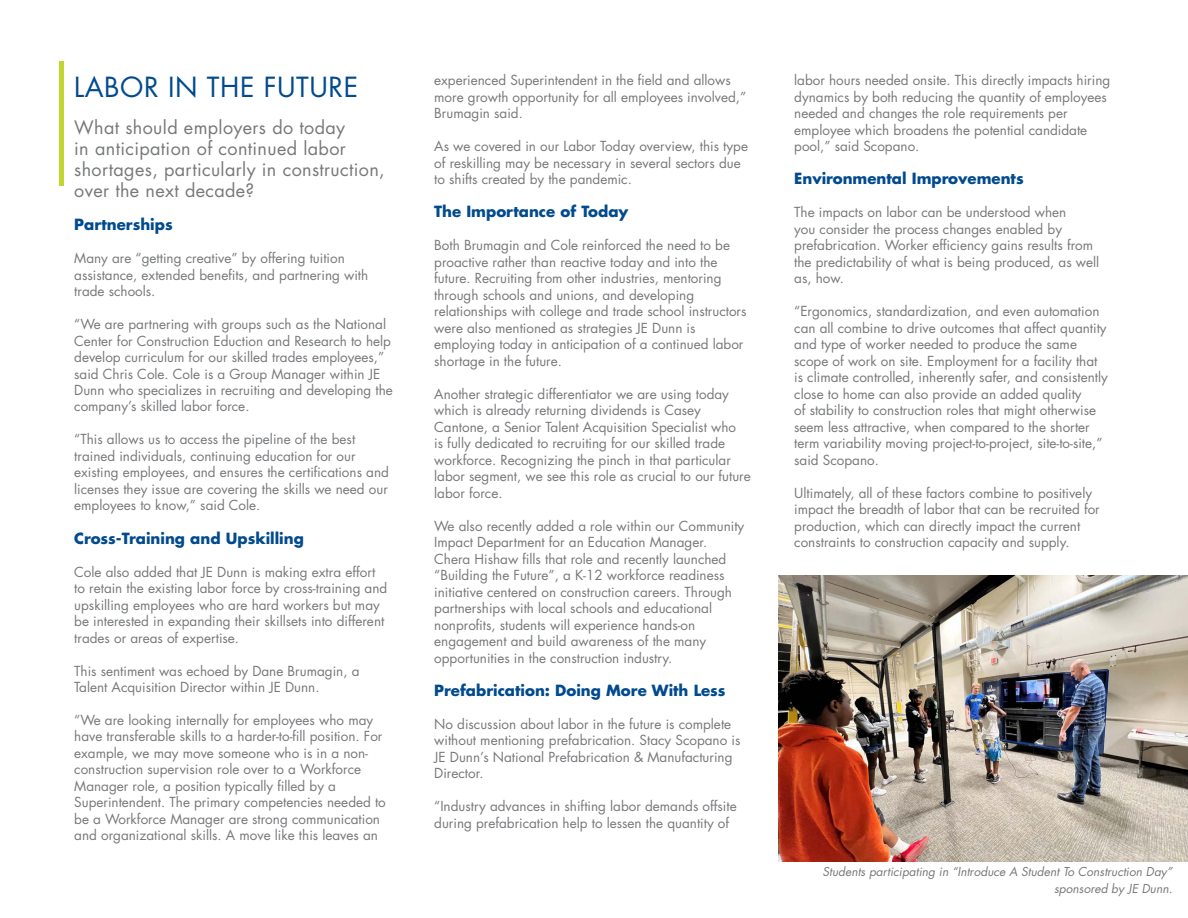
<style>
.page{position:relative;width:1188px;height:918px;background:#fff}
.page>*{position:absolute;margin:0;border:0;box-sizing:border-box;transform-origin:0 0}
.t1{font:27px "Futura Std";letter-spacing:.02em;color:#004a8d}
.t2{font:18px/21px "Futura Std";letter-spacing:.02em;color:#76787a}
.t3{font:700 15px "Futura Std";color:#004a8d}
.t4{font:13.5px/16.5px "Futura Std";color:#76787b}
.t5{font:italic 12px/16.5px "Futura Std";color:#76787b;text-align:right}
</style>
<div class="page">
<div style="left:59px;top:61px;width:5px;height:125px;background:#c1d72f"></div>
<img style="left:779px;top:576px;width:409px;height:285px">
<h1 class="t1" style="left:74px;top:69px;width:285px">LABOR IN THE FUTURE</h1>
<h2 class="t2" style="left:74px;top:117px;width:312px">What should employers do today<br>in anticipation of continued labor shortages, particularly in construction, over the next decade?</h2>
<p class="t3" style="left:74px;top:214px;width:100px">Partnerships</p>
<p class="t4" style="left:74px;top:250px;width:296px">Many are “getting creative” by offering tuition assistance, extended benefits, and partnering with trade schools.</p>
<p class="t4" style="left:74px;top:316px;width:320px">“We are partnering with groups such as the National Center for Construction Eduction and Research to help develop curriculum for our skilled trades employees,” said Chris Cole. Cole is a Group Manager within JE Dunn who specializes in recruiting and developing the company’s skilled labor force.</p>
<p class="t4" style="left:74px;top:431px;width:316px">“This allows us to access the pipeline of the best trained individuals, continuing education for our existing employees, and ensures the certifications and licenses they issue are covering the skills we need our employees to know,” said Cole.</p>
<p class="t3" style="left:74px;top:528px;width:231px">Cross-Training and Upskilling</p>
<p class="t4" style="left:74px;top:563px;width:315px">Cole also added that JE Dunn is making extra effort to retain the existing labor force by cross-training and upskilling employees who are hard workers but may be interested in expanding their skillsets into different trades or areas of expertise.</p>
<p class="t4" style="left:74px;top:662px;width:287px">This sentiment was echoed by Dane Brumagin, a<br>Talent Acquisition Director within JE Dunn.</p>
<p class="t4" style="left:74px;top:712px;width:313px">“We are looking internally for employees who may have transferable skills to a harder-to-fill position. For example, we may move someone who is in a non&shy;construction supervision role over to a Workforce Manager role, a position typically filled by a Superintendent. The primary competencies needed to be a Workforce Manager are strong communication and organizational skills. A move like this leaves an</p>
<p class="t4" style="left:434px;top:72px;width:313px">experienced Superintendent in the field and allows more growth opportunity for all employees involved,”<br>Brumagin said.</p>
<p class="t4" style="left:434px;top:138px;width:315px">As we covered in our Labor Today overview, this type of reskilling may be necessary in several sectors due to shifts created by the pandemic.</p>
<p class="t3" style="left:434px;top:202px;width:196px">The Importance of Today</p>
<p class="t4" style="left:434px;top:237px;width:314px">Both Brumagin and Cole reinforced the need to be proactive rather than reactive today and into the future. Recruiting from other industries, mentoring through schools and unions, and developing relationships with college and trade school instructors were also mentioned as strategies JE Dunn is employing today in anticipation of a continued labor shortage in the future.</p>
<p class="t4" style="left:434px;top:386px;width:318px">Another strategic differentiator we are using today which is already returning dividends is Casey Cantone, a Senior Talent Acquisition Specialist who<br>is fully dedicated to recruiting for our skilled trade workforce. Recognizing the pinch in that particular labor segment, we see this role as crucial to our future labor force.</p>
<p class="t4" style="left:434px;top:518px;width:312px">We also recently added a role within our Community Impact Department for an Education Manager.<br>Chera Hishaw fills that role and recently launched “Building the Future”, a K-12 workforce readiness initiative centered on construction careers. Through partnerships with local schools and educational nonprofits, students will experience hands-on engagement and build awareness of the many opportunities in the construction industry.</p>
<p class="t3" style="left:434px;top:680px;width:293px">Prefabrication: Doing More With Less</p>
<p class="t4" style="left:434px;top:716px;width:308px">No discussion about labor in the future is complete without mentioning prefabrication. Stacy Scopano is JE Dunn’s National Prefabrication &amp; Manufacturing Director.</p>
<p class="t4" style="left:434px;top:798px;width:304px">“Industry advances in shifting labor demands offsite during prefabrication help to lessen the quantity of</p>
<p class="t4" style="left:794px;top:72px;width:318px">labor hours needed onsite. This directly impacts hiring dynamics by both reducing the quantity of employees needed and changes the role requirements per employee which broadens the potential candidate pool,” said Scopano.</p>
<p class="t3" style="left:794px;top:169px;width:231px">Environmental Improvements</p>
<p class="t4" style="left:794px;top:204px;width:307px">The impacts on labor can be understood when<br>you consider the process changes enabled by prefabrication. Worker efficiency gains results from the predictability of what is being produced, as well as, how.</p>
<p class="t4" style="left:794px;top:303px;width:315px">“Ergonomics, standardization, and even automation can all combine to drive outcomes that affect quantity and type of worker needed to produce the same scope of work on site. Employment for a facility that is climate controlled, inherently safer, and consistently close to home can also provide an added quality<br>of stability to construction roles that might otherwise seem less attractive, when compared to the shorter term variability moving project-to-project, site-to-site,” said Scopano.</p>
<p class="t4" style="left:794px;top:485px;width:307px">Ultimately, all of these factors combine to positively impact the breadth of labor that can be recruited for production, which can directly impact the current constraints to construction capacity and supply.</p>
<p class="t5" style="left:822px;top:864px;width:351px">Students participating in “Introduce A Student To Construction Day” sponsored by JE Dunn.</p>
</div>
